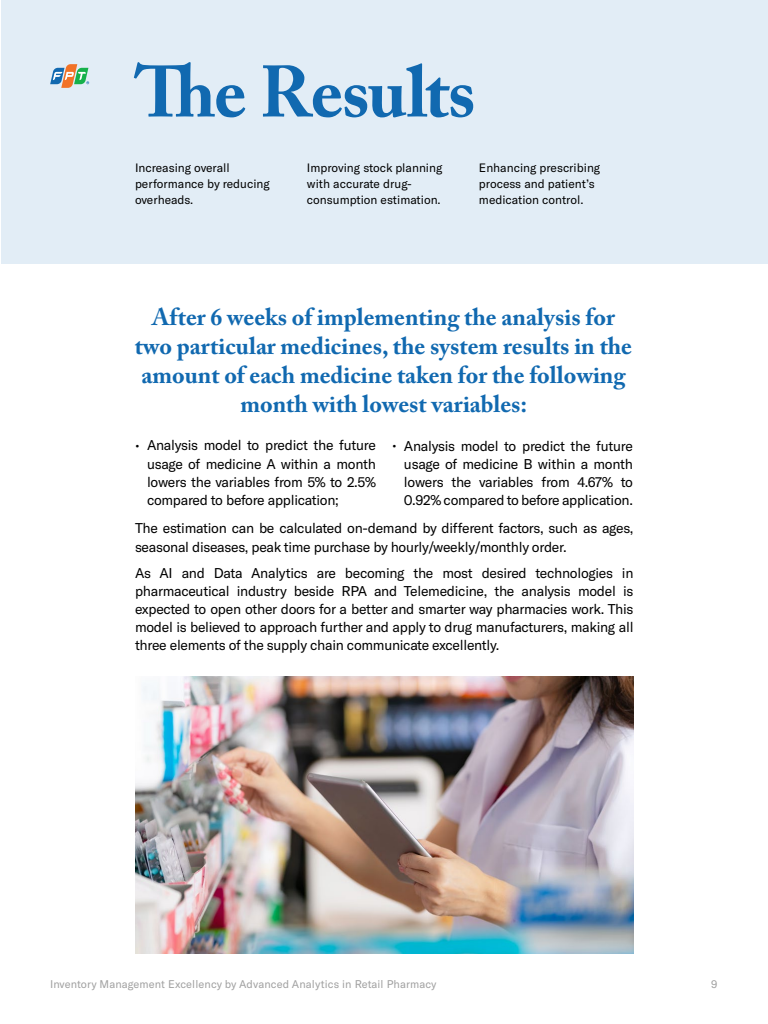
<style>
.page{position:relative;width:768px;height:1024px;background:#fff}
.page>*{position:absolute;margin:0;border:0;box-sizing:border-box;transform-origin:0 0}
.t1{font:700 72px "Adobe Caslon Pro";letter-spacing:-.025em;color:#1169b0}
.t2{font:700 24px/28.8px "Adobe Caslon Pro";color:#1169b0;text-align:center}
.t3{font:14px/18px "GT America";letter-spacing:-.02em;color:#000;text-align:justify}
.t4{font:12px/16px "GT America";color:#000}
.t5{font:11px "GT America";letter-spacing:.01em;color:#a0a0a0}
</style>
<div class="page">
<div style="left:1px;top:0;width:767px;height:264px;background:#e2edf6"></div>
<img style="left:135px;top:676px;width:499px;height:278px">
<svg style="left:50px;top:64px;width:39px;height:24px"></svg>
<h1 class="t1" style="left:134px;top:49px;width:343px">The Results</h1>
<p class="t4" style="left:135px;top:159px;width:136px">Increasing overall performance by reducing overheads.</p>
<p class="t4" style="left:307px;top:159px;width:137px">Improving stock planning with accurate drug&shy;consumption estimation.</p>
<p class="t4" style="left:479px;top:159px;width:123px">Enhancing prescribing process and patient’s medication control.</p>
<h2 class="t2" style="left:135px;top:302px;width:499px">After 6 weeks of implementing the analysis for two particular medicines, the system results in the amount of each medicine taken for the following month with lowest variables:</h2>
<p class="t3" style="left:147px;top:437px;width:231px">Analysis model to predict the future usage of medicine A within a month lowers the variables from 5% to 2.5% compared to before application;</p>
<p class="t3" style="left:404px;top:437px;width:231px">Analysis model to predict the future usage of medicine B within a month lowers the variables from 4.67% to 0.92% compared to before application.</p>
<p class="t3" style="left:135px;top:437px;width:6px">•</p>
<p class="t3" style="left:392px;top:437px;width:6px">•</p>
<p class="t3" style="left:135px;top:520px;width:500px">The estimation can be calculated on-demand by different factors, such as ages, seasonal diseases, peak time purchase by hourly/weekly/monthly order.</p>
<p class="t3" style="left:135px;top:564px;width:500px">As AI and Data Analytics are becoming the most desired technologies in pharmaceutical industry beside RPA and Telemedicine, the analysis model is expected to open other doors for a better and smarter way pharmacies work. This model is believed to approach further and apply to drug manufacturers, making all three elements of the supply chain communicate excellently.</p>
<p class="t5" style="left:50px;top:978px;width:388px">Inventory Management Excellency by Advanced Analytics in Retail Pharmacy</p>
<p class="t5" style="left:711px;top:978px;width:8px">9</p>
</div>
